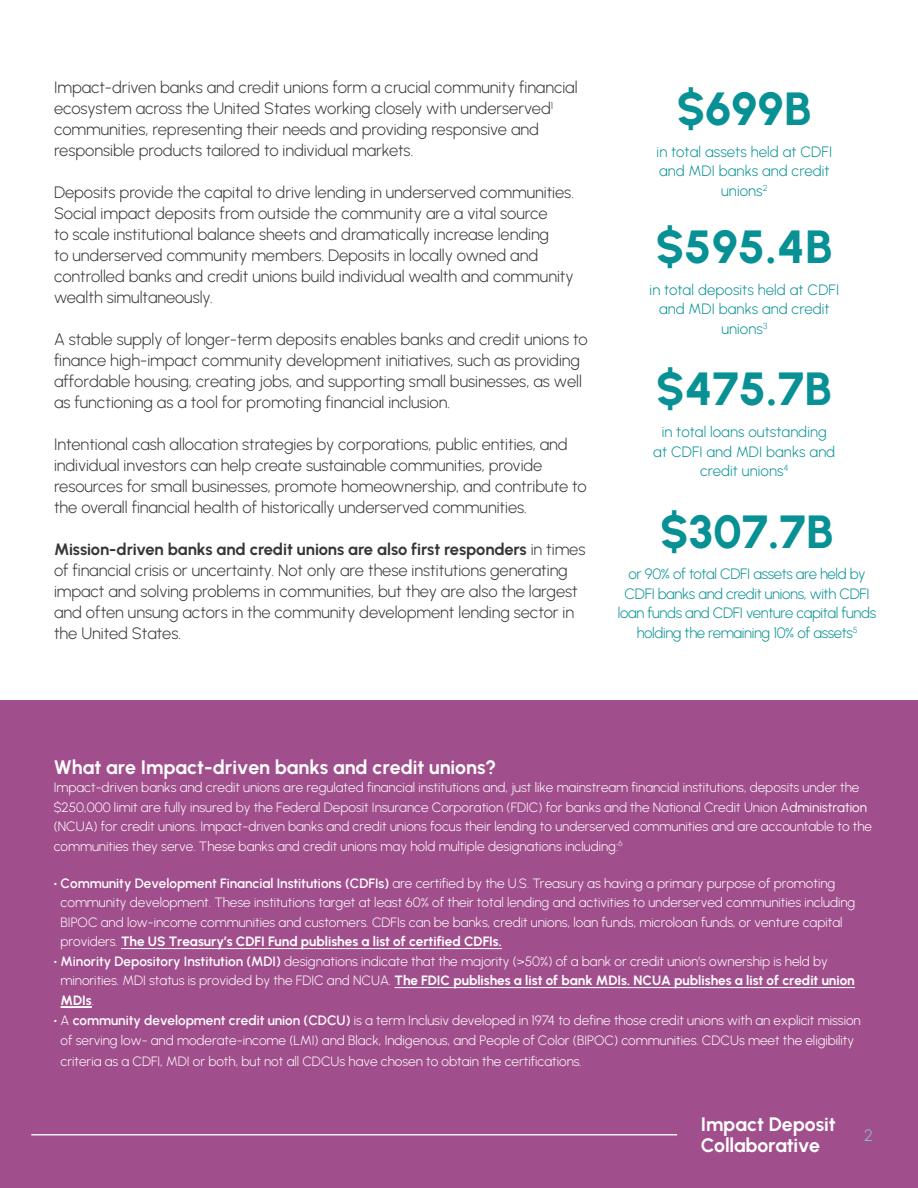
<style>
.page{position:relative;width:918px;height:1188px;background:#fff}
.page>*{position:absolute;margin:0;border:0;box-sizing:border-box;transform-origin:0 0}
.t1{font:800 46.5px "Urbanist";letter-spacing:.01em;color:#089194}
.t2{font:700 19.5px/21px "Urbanist";color:#fff}
.t3{font:16.5px/21px "Urbanist";color:#353735}
.t4{font:16.5px "Urbanist";color:#8bc0c3}
.t5{font:15px/19.5px "Urbanist";letter-spacing:-.005em;color:#089194;text-align:center}
.t6{font:13.5px/19.5px "Urbanist";color:#fff}
.s1{font-weight:300}
.s2{font-weight:700}
.s3{font-weight:600}
</style>
<div class="page">
<div style="left:0;top:700px;width:918px;height:488px;background:#a14f8c"></div>
<hr style="left:31px;top:1134px;width:646px;height:2px;background:#f2f2f2">
<hr style="left:61px;top:1007px;width:31px;height:1px;background:#fff">
<hr style="left:395px;top:987px;width:460px;height:1px;background:#fff">
<hr style="left:121px;top:948px;width:381px;height:1px;background:#fff">
<p class="t3" style="left:54px;top:77px;width:525px">Impact-driven banks and credit unions form a crucial community financial ecosystem across the United States working closely with underserved<sup>1 </sup>communities, representing their needs and providing responsive and responsible products tailored to individual markets.</p>
<p class="t3" style="left:54px;top:182px;width:522px">Deposits provide the capital to drive lending in underserved communities.<br>Social impact deposits from outside the community are a vital source<br>to scale institutional balance sheets and dramatically increase lending<br>to underserved community members. Deposits in locally owned and controlled banks and credit unions build individual wealth and community wealth simultaneously.</p>
<p class="t3" style="left:54px;top:329px;width:535px">A stable supply of longer-term deposits enables banks and credit unions to finance high-impact community development initiatives, such as providing affordable housing, creating jobs, and supporting small businesses, as well <span class="s1">as</span> functioning as a tool for promoting financial inclusion.</p>
<p class="t3" style="left:54px;top:434px;width:534px">Intentional cash allocation strategies by corporations, public entities, and individual investors can help create sustainable communities, provide resources for small businesses, promote homeownership, and contribute to the overall financial health of historically underserved communities.</p>
<p class="t3" style="left:54px;top:539px;width:533px"><span class="s2">Mission-driven banks and credit unions are also first responders</span> in times of financial crisis or uncertainty. Not only are these institutions generating impact and solving problems in communities, but they are also the largest and often unsung actors in the community development lending sector in the United States.</p>
<h1 class="t1" style="left:677px;top:78px;width:137px">$699B</h1>
<p class="t5" style="left:657px;top:141px;width:177px">in total assets held at CDFI and MDI banks and credit unions<sup>2</sup></p>
<h1 class="t1" style="left:656px;top:216px;width:179px">$595.4B</h1>
<p class="t5" style="left:650px;top:279px;width:191px">in total deposits held at CDFI and MDI banks and credit unions<sup>3</sup></p>
<h1 class="t1" style="left:656px;top:358px;width:177px">$475.7B</h1>
<p class="t5" style="left:653px;top:422px;width:183px">in total loans outstanding at CDFI and MDI banks and credit unions<sup>4</sup></p>
<h1 class="t1" style="left:660px;top:501px;width:175px">$307.7B</h1>
<p class="t5" style="left:618px;top:564px;width:260px">or 90% of total CDFI assets are held by CDFI banks and credit unions, with CDFI loan funds and CDFI venture capital funds holding the remaining 10% of assets<sup>5</sup></p>
<h2 class="t2" style="left:54px;top:756px;width:444px">What are Impact-driven banks and credit unions?</h2>
<p class="t6" style="left:54px;top:777px;width:820px">Impact-driven banks and credit unions are regulated financial institutions and, just like mainstream financial institutions, deposits under the $250,000 limit are fully insured by the Federal Deposit Insurance Corporation (FDIC) for banks and the National Credit Union Administration (NCUA) for credit unions. Impact-driven banks and credit unions focus their lending to underserved communities and are accountable to the communities they serve. These banks and credit unions may hold multiple designations including:<sup>6</sup></p>
<p class="t6" style="left:61px;top:873px;width:796px;text-indent:-7px"><span class="s2">•</span> <span class="s3">Community Development Financial Institutions (CDFIs)</span> are certified by the U.S. Treasury as having a primary purpose of promoting community development. These institutions target at least 60% of their total lending and activities to underserved communities including BIPOC and low-income communities and customers. CDFIs can be banks, credit unions, loan funds, microloan funds, or venture capital providers. <span class="s2">The US Treasury’s CDFI Fund publishes a list of certified CDFIs.</span></p>
<p class="t6" style="left:61px;top:951px;width:796px;text-indent:-7px"><span class="s2">•</span> <span class="s3">Minority Depository Institution (MDI)</span> designations indicate that the majority (&gt;50%) of a bank or credit union’s ownership is held by minorities. MDI status is provided by the FDIC and NCUA. <span class="s2">The FDIC publishes a list of bank MDIs. NCUA publishes a list of credit union<br>MDIs</span>.</p>
<p class="t6" style="left:61px;top:1010px;width:802px;line-height:20.2px;text-indent:-7px"><span class="s2">•</span> A <span class="s3">community development credit union (CDCU)</span> is a term Inclusiv developed in 1974 to define those credit unions with an explicit mission of serving low- and moderate-income (LMI) and Black, Indigenous, and People of Color (BIPOC) communities. CDCUs meet the eligibility criteria as a CDFI, MDI or both, but not all CDCUs have chosen to obtain the certifications.</p>
<h2 class="t2" style="left:701px;top:1113px;width:137px">Impact Deposit<br>Collaborative</h2>
<p class="t4" style="left:864px;top:1124px;width:10px">2</p>
</div>
